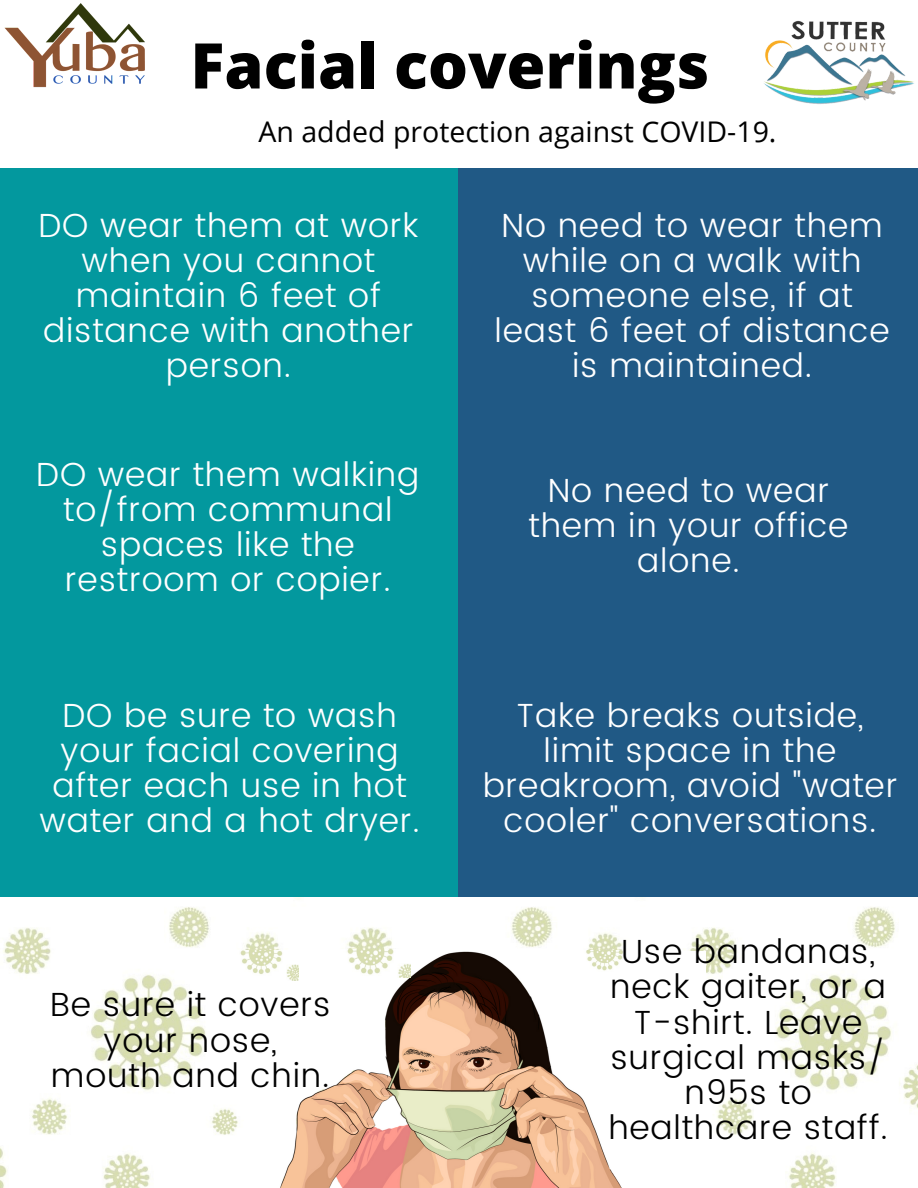
<style>
.page{position:relative;width:918px;height:1188px;background:#fff}
.page>*{position:absolute;margin:0;border:0;box-sizing:border-box;transform-origin:0 0}
.t1{font:800 63px "Open Sans";color:#000}
.t2{font:300 33.45px/35.1px "Poppins";letter-spacing:.025em;color:#fff;text-align:center}
.t3{font:300 33.45px/35.1px "Poppins";letter-spacing:.025em;color:#000;text-align:center}
.t4{font:28.5px "Open Sans";color:#000}
</style>
<div class="page">
<div style="left:0;top:168px;width:494px;height:731px;background:#03989e"></div>
<img style="left:4px;top:3px;width:141px;height:85px">
<div style="left:458px;top:168px;width:460px;height:731px;background:#205985"></div>
<img style="left:764px;top:20px;width:150px;height:84px">
<img style="left:0;top:898px;width:918px;height:290px">
<img style="left:212px;top:952px;width:493px;height:236px">
<img style="left:341px;top:949px;width:70px;height:28px">
<img style="left:235px;top:951px;width:63px;height:29px">
<img style="left:190px;top:1096px;width:77px;height:54px">
<img style="left:581px;top:950px;width:44px;height:23px">
<h1 class="t1" style="left:190px;top:21px;width:520px">Facial coverings</h1>
<p class="t4" style="left:258px;top:112px;width:520px">An added protection against COVID-19.</p>
<p class="t2" style="left:38px;top:208px;width:381px">DO wear them at work when you cannot maintain 6 feet of distance with another person.</p>
<p class="t2" style="left:36px;top:456px;width:385px">DO wear them walking to/from communal spaces like the restroom or copier.</p>
<p class="t2" style="left:39px;top:697px;width:382px">DO be sure to wash your facial covering after each use in hot water and a hot dryer.</p>
<p class="t3" style="left:50px;top:987px;width:282px">Be sure it covers your nose, mouth and chin.</p>
<p class="t2" style="left:495px;top:208px;width:397px">No need to wear them while on a walk with someone else, if at least 6 feet of distance is maintained.</p>
<p class="t2" style="left:528px;top:473px;width:321px">No need to wear them in your office alone.</p>
<p class="t2" style="left:483px;top:697px;width:416px">Take breaks outside, limit space in the breakroom, avoid "water cooler" conversations.</p>
<p class="t3" style="left:608px;top:934px;width:281px">Use bandanas, neck gaiter, or a<br>T-shirt. Leave surgical masks/ n95s to healthcare staff.</p>
</div>
